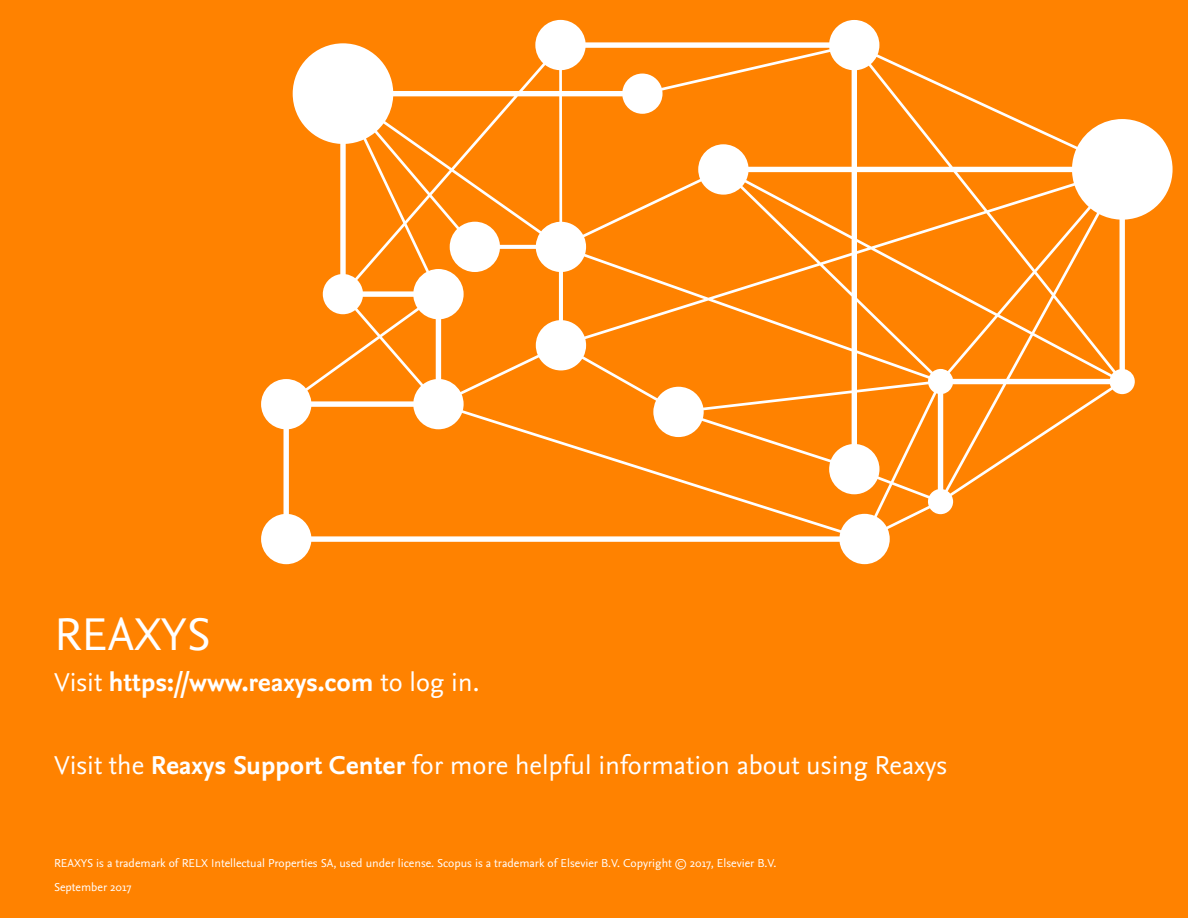
<style>
.page{position:relative;width:1188px;height:918px;background:#fff}
.page>*{position:absolute;margin:0;border:0;box-sizing:border-box;transform-origin:0 0}
.Body_Paragraph{font:48px "Nexus Sans OT";color:#fff}
.Body_Paragraph-2{font:27px "Nexus Sans OT";color:#fff}
.Body_Paragraph-3{font:700 27px "Nexus Sans OT";color:#fff}
.Body_Paragraph-4{font:12px "Nexus Sans OT";color:#fff}
.s1{font-weight:400}
.s2{font-weight:700}
</style>
<div class="page">
<div style="left:0;top:850px;width:1188px;height:68px;background:#ff8200"></div>
<div style="left:0;top:0;width:1188px;height:882px;background:#ff8200"></div>
<svg style="left:261px;top:20px;width:912px;height:544px"></svg>
<p class="Body_Paragraph" style="left:54px;top:607px;width:158px">REAXYS</p>
<p class="Body_Paragraph-3" style="left:54px;top:667px;width:427px"><span class="s1">Visit</span> https://www.reaxys.com <span class="s1">to log in.</span></p>
<p class="Body_Paragraph-2" style="left:54px;top:750px;width:895px">Visit the <span class="s2">Reaxys Support Center</span> for more helpful information about using Reaxys</p>
<p class="Body_Paragraph-4" style="left:54px;top:856px;width:724px">REAXYS is a trademark of RELX Intellectual Properties SA, used under license. Scopus is a trademark of Elsevier B.V. Copyright © 2017, Elsevier B.V.</p>
<p class="Body_Paragraph-4" style="left:54px;top:880px;width:79px">September 2017</p>
</div>
